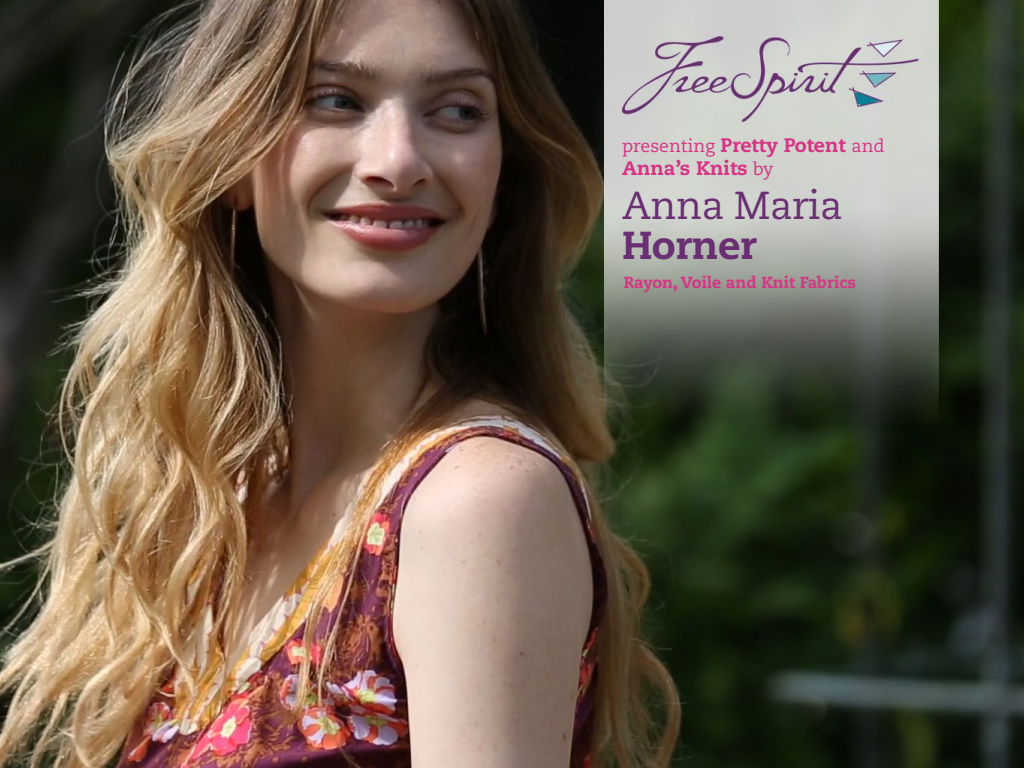
<style>
.page{position:relative;width:1024px;height:768px;background:#fff}
.page>*{position:absolute;margin:0;border:0;box-sizing:border-box;transform-origin:0 0}
.t1{font:39px "Caecilia LT Std";letter-spacing:-.01em;color:#6a2f73}
.t2{font:800 39px "Caecilia LT Std";letter-spacing:-.01em;color:#6a2f73}
.t3{font:800 19.5px "Caecilia LT Std";color:#d63584}
.t4{font:17.8px "Caecilia LT Std";color:#d63584}
.t5{font:800 16px "Caecilia LT Std";color:#d63584}
.s1{font-weight:800;font-size:19.5px}
.s2{font-weight:400;font-size:17.8px}
</style>
<div class="page">
<img style="left:0;top:0;width:1024px;height:768px">
<p class="t4" style="left:622px;top:135px;width:264px">presenting <span class="s1">Pretty Potent</span> and</p>
<p class="t3" style="left:622px;top:156px;width:153px">Anna’s Knits <span class="s2">by</span></p>
<h1 class="t1" style="left:622px;top:183px;width:222px">Anna Maria</h1>
<h1 class="t2" style="left:622px;top:221px;width:136px">Horner</h1>
<p class="t5" style="left:624px;top:272px;width:234px">Rayon, Voile and Knit Fabrics</p>
</div>
